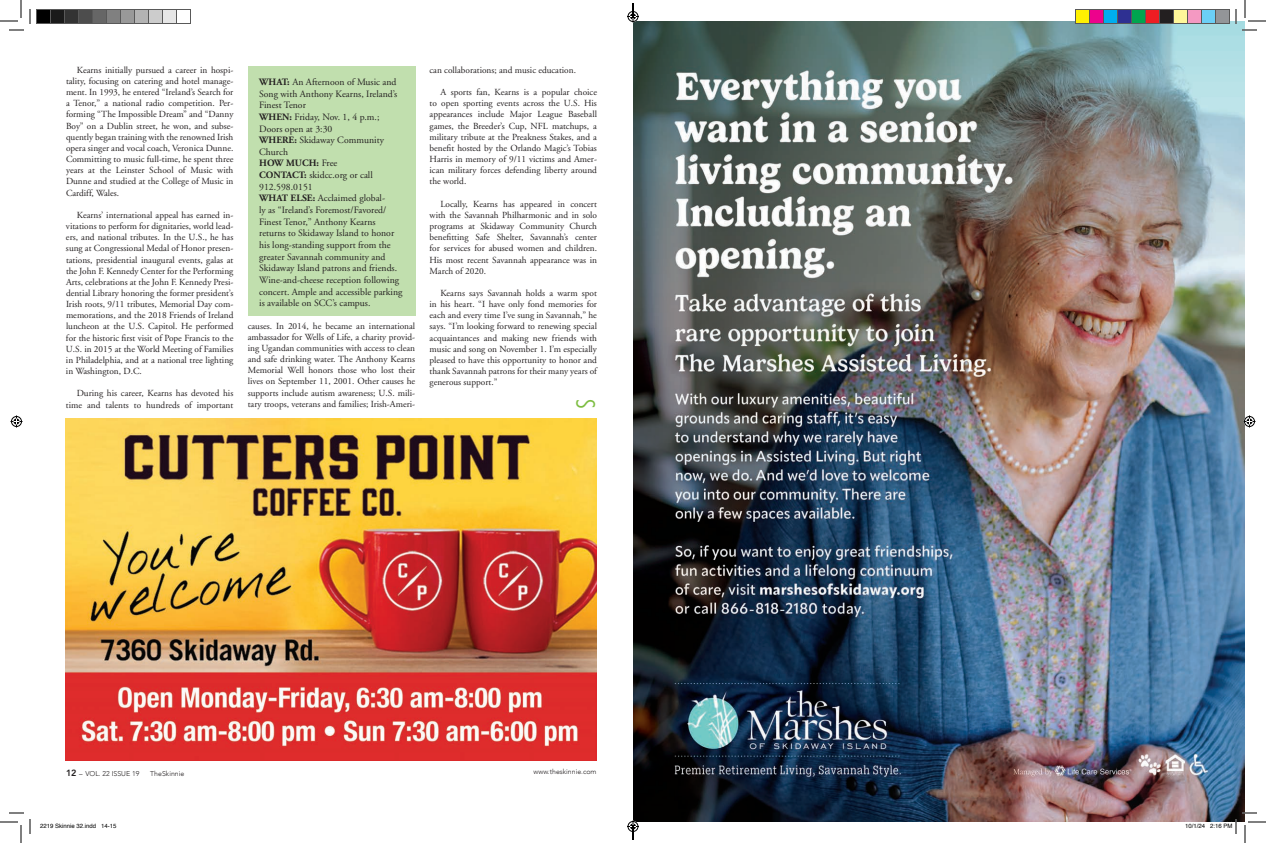
<style>
.page{position:relative;width:1266px;height:843px;background:#fff}
.page>*{position:absolute;margin:0;border:0;box-sizing:border-box;transform-origin:0 0}
.t1{font:300 condensed 26px "Futura BT";color:#7dbd41}
.t2{font:9.7px/11.6px "Adobe Garamond";color:#231f20}
.t3{font:9.3px/11.2px "Adobe Garamond";color:#231f20;text-align:justify}
.t4{font:300 7px "Avenir";color:#231f20}
.t5{font:6px "Helvetica";color:#000}
.s1{font-weight:700}
.s2{font-weight:800;font-size:9px}
</style>
<div class="page">
<div style="left:248px;top:66px;width:167px;height:249px;background:#c1dfae"></div>
<img style="left:66px;top:419px;width:531px;height:342px">
<img style="left:633px;top:21px;width:612px;height:801px">
<svg style="left:0;top:0;width:31px;height:31px"></svg>
<svg style="left:0;top:812px;width:31px;height:31px"></svg>
<svg style="left:1235px;top:0;width:31px;height:31px"></svg>
<svg style="left:10px;top:416px;width:12px;height:12px"></svg>
<svg style="left:1244px;top:416px;width:12px;height:12px"></svg>
<div style="left:36px;top:10px;width:14px;height:14px;background:#000"></div>
<div style="left:36px;top:9px;width:15px;height:15px;border:1px solid #595959"></div>
<div style="left:50px;top:10px;width:14px;height:14px;background:#1a1a1a"></div>
<div style="left:50px;top:9px;width:15px;height:15px;border:1px solid #595959"></div>
<div style="left:64px;top:10px;width:14px;height:14px;background:#333"></div>
<div style="left:64px;top:9px;width:15px;height:15px;border:1px solid #595959"></div>
<div style="left:78px;top:10px;width:14px;height:14px;background:#4d4d4d"></div>
<div style="left:78px;top:9px;width:15px;height:15px;border:1px solid #595959"></div>
<div style="left:92px;top:10px;width:14px;height:14px;background:#666"></div>
<div style="left:92px;top:9px;width:15px;height:15px;border:1px solid #595959"></div>
<div style="left:106px;top:10px;width:14px;height:14px;background:#808080"></div>
<div style="left:106px;top:9px;width:15px;height:15px;border:1px solid #595959"></div>
<div style="left:120px;top:10px;width:14px;height:14px;background:#999"></div>
<div style="left:120px;top:9px;width:15px;height:15px;border:1px solid #595959"></div>
<div style="left:134px;top:10px;width:14px;height:14px;background:#b3b3b3"></div>
<div style="left:134px;top:9px;width:15px;height:15px;border:1px solid #595959"></div>
<div style="left:148px;top:10px;width:14px;height:14px;background:#ccc"></div>
<div style="left:148px;top:9px;width:15px;height:15px;border:1px solid #595959"></div>
<div style="left:162px;top:10px;width:14px;height:14px;background:#e6e6e6"></div>
<div style="left:162px;top:9px;width:15px;height:15px;border:1px solid #595959"></div>
<div style="left:176px;top:9px;width:15px;height:15px;border:1px solid #595959"></div>
<div style="left:1076px;top:10px;width:14px;height:14px;background:#fff101"></div>
<div style="left:1075px;top:9px;width:15px;height:15px;border:1px solid #595959"></div>
<div style="left:1090px;top:10px;width:14px;height:14px;background:#ed028c"></div>
<div style="left:1089px;top:9px;width:15px;height:15px;border:1px solid #595959"></div>
<div style="left:1104px;top:10px;width:14px;height:14px;background:#00aeef"></div>
<div style="left:1103px;top:9px;width:15px;height:15px;border:1px solid #595959"></div>
<div style="left:1118px;top:10px;width:14px;height:14px;background:#2e3092"></div>
<div style="left:1117px;top:9px;width:15px;height:15px;border:1px solid #595959"></div>
<div style="left:1132px;top:10px;width:14px;height:14px;background:#00a54f"></div>
<div style="left:1131px;top:9px;width:15px;height:15px;border:1px solid #595959"></div>
<div style="left:1146px;top:10px;width:14px;height:14px;background:#ee1d23"></div>
<div style="left:1145px;top:9px;width:15px;height:15px;border:1px solid #595959"></div>
<div style="left:1160px;top:10px;width:14px;height:14px;background:#231f20"></div>
<div style="left:1159px;top:9px;width:15px;height:15px;border:1px solid #595959"></div>
<div style="left:1174px;top:10px;width:14px;height:14px;background:#fff79a"></div>
<div style="left:1173px;top:9px;width:15px;height:15px;border:1px solid #595959"></div>
<div style="left:1188px;top:10px;width:14px;height:14px;background:#f499c2"></div>
<div style="left:1187px;top:9px;width:15px;height:15px;border:1px solid #595959"></div>
<div style="left:1202px;top:10px;width:14px;height:14px;background:#6bcff6"></div>
<div style="left:1201px;top:9px;width:15px;height:15px;border:1px solid #595959"></div>
<div style="left:1216px;top:10px;width:14px;height:14px;background:#939598"></div>
<div style="left:1215px;top:9px;width:15px;height:15px;border:1px solid #595959"></div>
<svg style="left:1185px;top:812px;width:81px;height:31px"></svg>
<svg style="left:627px;top:3px;width:12px;height:19px"></svg>
<svg style="left:627px;top:820px;width:12px;height:20px"></svg>
<p class="t3" style="left:66px;top:64px;width:169px;text-indent:11px">Kearns initially pursued a career in hospi&shy;tality, focusing on catering and hotel manage&shy;ment. In 1993, he entered “Ireland’s Search for a Tenor,” a national radio competition. Per&shy;forming “The Impossible Dream” and “Danny Boy” on a Dublin street, he won, and subse&shy;quently began training with the renowned Irish opera singer and vocal coach, Veronica Dunne.<br>Committing to music full-time, he spent three years at the Leinster School of Music with Dunne and studied at the College of Music in Cardiff, Wales.</p>
<p class="t3" style="left:66px;top:210px;width:169px;text-indent:11px">Kearns’ international appeal has earned in&shy;vitations to perform for dignitaries, world lead&shy;ers, and national tributes. In the U.S., he has sung at Congressional Medal of Honor presen&shy;tations, presidential inaugural events, galas at the John F. Kennedy Center for the Performing Arts, celebrations at the John F. Kennedy Presi&shy;dential Library honoring the former president’s Irish roots, 9/11 tributes, Memorial Day com&shy;memorations, and the 2018 Friends of Ireland luncheon at the U.S. Capitol. He performed for the historic first visit of Pope Francis to the U.S. in 2015 at the World Meeting of Families in Philadelphia, and at a national tree lighting in Washington, D.C.</p>
<p class="t3" style="left:66px;top:388px;width:169px;text-align:right">During his career, Kearns has devoted his time and talents to hundreds of important</p>
<p class="t2" style="left:259px;top:76px;width:145px"><span class="s1">WHAT:</span> An Afternoon of Music and<br>Song with Anthony Kearns, Ireland’s<br>Finest Tenor<br><span class="s1">WHEN:</span> Friday, Nov. 1, 4 p.m.;<br>Doors open at 3:30<br><span class="s1">WHERE:</span> Skidaway Community<br>Church<br><span class="s1">HOW MUCH:</span> Free<br><span class="s1">CONTACT:</span> skidcc.org or call<br>912.598.0151<br><span class="s1">WHAT ELSE:</span> Acclaimed global-<br>ly as “Ireland’s Foremost/Favored/<br>Finest Tenor,” Anthony Kearns returns to Skidaway Island to honor his long-standing support from the greater Savannah community and<br>Skidaway Island patrons and friends.<br>Wine-and-cheese reception following concert. Ample and accessible parking is available on SCC’s campus.</p>
<p class="t3" style="left:248px;top:320px;width:169px">causes. In 2014, he became an international ambassador for Wells of Life, a charity provid&shy;ing Ugandan communities with access to clean and safe drinking water. The Anthony Kearns Memorial Well honors those who lost their lives on September 11, 2001. Other causes he supports include autism awareness; U.S. mili&shy;tary troops, veterans and families; Irish-Ameri-</p>
<p class="t3" style="left:430px;top:64px;width:148px">can collaborations; and music education.</p>
<p class="t3" style="left:430px;top:87px;width:169px;text-indent:11px">A sports fan, Kearns is a popular choice to open sporting events across the U.S. His appearances include Major League Baseball games, the Breeder’s Cup, NFL matchups, a military tribute at the Preakness Stakes, and a benefit hosted by the Orlando Magic’s Tobias Harris in memory of 9/11 victims and Amer&shy;ican military forces defending liberty around the world.</p>
<p class="t3" style="left:430px;top:198px;width:169px;text-indent:11px">Locally, Kearns has appeared in concert with the Savannah Philharmonic and in solo programs at Skidaway Community Church benefitting Safe Shelter, Savannah’s center for services for abused women and children.<br>His most recent Savannah appearance was in March of 2020.</p>
<p class="t3" style="left:430px;top:288px;width:169px;text-indent:11px">Kearns says Savannah holds a warm spot in his heart. “I have only fond memories for each and every time I’ve sung in Savannah,” he says. “I’m looking forward to renewing special acquaintances and making new friends with music and song on November 1. I’m especially pleased to have this opportunity to honor and thank Savannah patrons for their many years of generous support.”</p>
<h1 class="t1" style="left:602px;top:399px;width:11px;rotate:90deg">S</h1>
<p class="t4" style="left:66px;top:770px;width:75px"><span class="s2">12</span> – VOL. 22 ISSUE 19</p>
<p class="t4" style="left:150px;top:770px;width:36px">TheSkinnie</p>
<p class="t4" style="left:534px;top:768px;width:65px">www.theskinnie.com</p>
<p class="t5" style="left:40px;top:821px;width:78px">2219 Skinnie 32.indd 14-15</p>
<p class="t5" style="left:1185px;top:821px;width:49px">10/1/24 2:16 PM</p>
</div>
